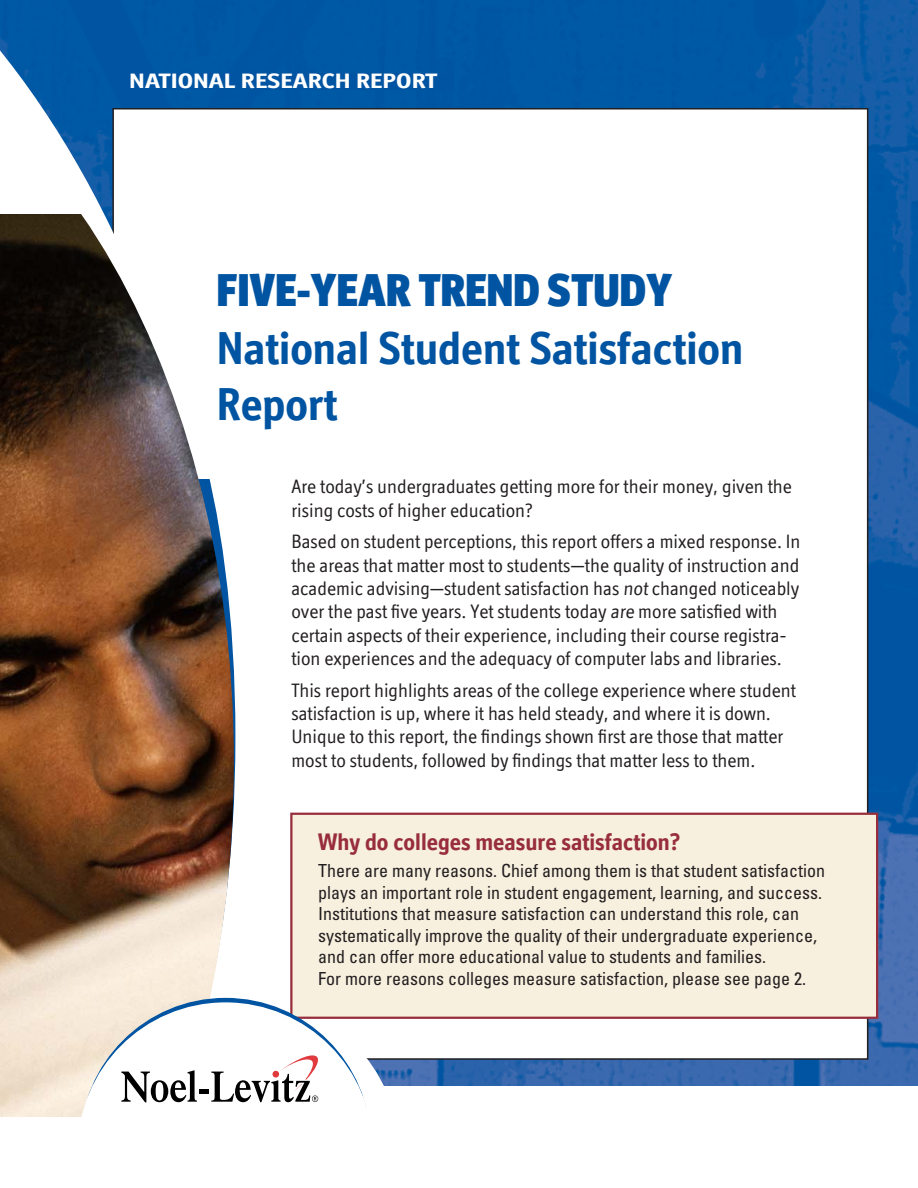
<style>
.page{position:relative;width:918px;height:1188px;background:#fff}
.page>*{position:absolute;margin:0;border:0;box-sizing:border-box;transform-origin:0 0}
.t1{font:700 46.5px/55.8px "Officina Display ITC";color:#0054a1}
.t2{font:900 46.5px "Officina Display ITC";color:#0054a1}
.t3{font:700 24px "Officina Display ITC";color:#982e3b}
.t4{font:700 21px "Officina Display ITC";color:#fff;scale:1.3 1}
.t5{font:19.5px/23.4px "Officina Display ITC";color:#231f20}
.t6{font:condensed 18px/21.6px "Univers";color:#231f20}
</style>
<div class="page">
<img style="left:237px;top:0;width:681px;height:1085px">
<div style="left:113px;top:109px;width:755px;height:950px;background:#fff"></div>
<svg style="left:373px;top:1058px;width:25px;height:28px"></svg>
<svg style="left:0;top:0;width:237px;height:768px"></svg>
<div style="left:291px;top:814px;width:586px;height:204px;background:#f7f0df"></div>
<div style="left:290px;top:813px;width:588px;height:206px;border:2px solid #982e3b"></div>
<div style="left:19px;top:252px;width:257px;height:226px;background:#fff"></div>
<img style="left:0;top:215px;width:234px;height:902px">
<svg style="left:80px;top:998px;width:213px;height:4px"></svg>
<svg style="left:78px;top:1002px;width:295px;height:115px"></svg>
<svg style="left:121px;top:1070px;width:76px;height:32px"></svg>
<div style="left:199px;top:1089px;width:10px;height:5px;background:#000"></div>
<svg style="left:211px;top:1055px;width:108px;height:47px"></svg>
<div style="left:113px;top:73px;width:341px;height:16px;background:#0054a1"></div>
<p class="t4" style="left:129px;top:73px;width:238px">NATIONAL RESEARCH REPORT</p>
<h1 class="t2" style="left:217px;top:273px;width:457px">FIVE-YEAR TREND STUDY</h1>
<h1 class="t1" style="left:217px;top:326px;width:528px">National Student Satisfaction<br>Report</h1>
<p class="t5" style="left:291px;top:477px;width:502px">Are today’s undergraduates getting more for their money, given the rising costs of higher education?</p>
<p class="t5" style="left:291px;top:532px;width:511px">Based on student perceptions, this report offers a mixed response. In the areas that matter most to students—the quality of instruction and academic advising—student satisfaction has not changed noticeably over the past five years. Yet students today are more satisfied with certain aspects of their experience, including their course registra&shy;tion experiences and the adequacy of computer labs and libraries.</p>
<p class="t5" style="left:291px;top:680px;width:506px">This report highlights areas of the college experience where student satisfaction is up, where it has held steady, and where it is down.<br>Unique to this report, the findings shown first are those that matter most to students, followed by findings that matter less to them.</p>
<p class="t3" style="left:318px;top:833px;width:364px">Why do colleges measure satisfaction?</p>
<p class="t6" style="left:318px;top:861px;width:508px">There are many reasons. Chief among them is that student satisfaction plays an important role in student engagement, learning, and success.<br>Institutions that measure satisfaction can understand this role, can systematically improve the quality of their undergraduate experience, and can offer more educational value to students and families.<br>For more reasons colleges measure satisfaction, please see page 2.</p>
</div>
